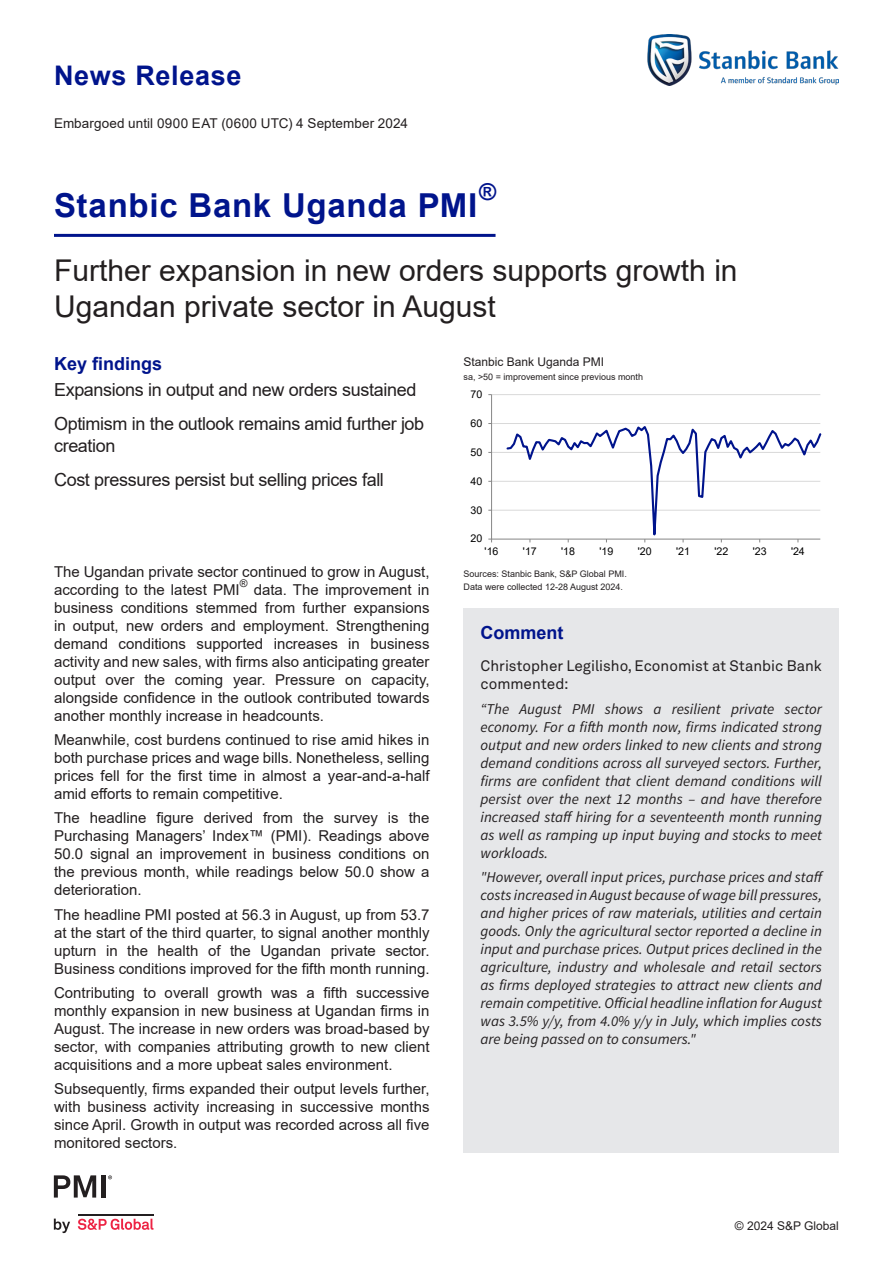
<style>
.page{position:relative;width:893px;height:1263px;background:#fff}
.page>*{position:absolute;margin:0;border:0;box-sizing:border-box;transform-origin:0 0}
.t1{font:700 33px "Arial";letter-spacing:.02em;color:#00148c}
.Headline_rev{font:30px/36px "Arial";color:#231f20}
.Section_header{font:700 27px "Arial";letter-spacing:.025em;color:#00148c}
.t2{font:700 23.25px "Arial";color:#00148c}
.Key_findings{font:18px/21.6px "Arial";letter-spacing:-.02em;color:#231f20}
.Subheader{font:700 18px "Arial";color:#00148c}
.Body_copy_2{font:15px/18px "Arial";color:#231f20;text-align:justify}
.Comment{font:italic 15px/18px "Source Sans Variable";color:#231f20;text-align:justify}
.Comment-2{font:15px/18px "Akkurat LL";color:#231f20}
.t3{font:13.5px "Arial";letter-spacing:.01em;color:#231f20}
.Chart_title{font:12px "Arial";color:#231f20}
.t4{font:10.65px "Arial";color:#000}
.Body_copy_2-2{font:10.5px "Arial";color:#231f20}
.Axis_title{font:9px "Arial";color:#231f20}
.Source{font:9px "Arial";color:#231f20}
.Boiler{font:9px "Arial";color:#231f20}
</style>
<div class="page">
<hr style="left:492px;top:510px;width:328px;height:1px;background:#d9d9d9">
<hr style="left:492px;top:481px;width:328px;height:1px;background:#d9d9d9">
<hr style="left:492px;top:452px;width:328px;height:1px;background:#d9d9d9">
<hr style="left:492px;top:423px;width:328px;height:1px;background:#d9d9d9">
<hr style="left:492px;top:394px;width:328px;height:1px;background:#d9d9d9">
<hr style="left:491px;top:395px;width:1px;height:144px;background:#868686">
<hr style="left:492px;top:539px;width:328px;height:1px;background:#868686">
<svg style="left:505px;top:423px;width:316px;height:119px"></svg>
<hr style="left:54px;top:234px;width:441px;height:3px;background:#00148c">
<div style="left:464px;top:609px;width:375px;height:51px;background:#e6e7e9"></div>
<div style="left:463px;top:660px;width:376px;height:492px;background:#e6e7e9"></div>
<img style="left:648px;top:34px;width:191px;height:51px">
<svg style="left:54px;top:1218px;width:16px;height:15px"></svg>
<svg style="left:78px;top:1218px;width:75px;height:12px"></svg>
<hr style="left:78px;top:1213px;width:75px;height:2px;background:#231f20">
<svg style="left:54px;top:1175px;width:42px;height:22px"></svg>
<div style="left:101px;top:1175px;width:5px;height:22px;background:#231f20"></div>
<svg style="left:108px;top:1175px;width:4px;height:4px"></svg>
<p class="Section_header" style="left:54px;top:57px;width:189px">News Release</p>
<p class="t3" style="left:54px;top:114px;width:356px">Embargoed until 0900 EAT (0600 UTC) 4 September 2024</p>
<p class="t2" style="left:479px;top:176px;width:19px">®</p>
<p class="t1" style="left:54px;top:182px;width:425px">Stanbic Bank Uganda PMI</p>
<p class="Headline_rev" style="left:54px;top:252px;width:685px">Further expansion in new orders supports growth in<br>Ugandan private sector in August</p>
<p class="Subheader" style="left:54px;top:351px;width:110px">Key findings</p>
<p class="Chart_title" style="left:463px;top:353px;width:142px">Stanbic Bank Uganda PMI</p>
<p class="Axis_title" style="left:463px;top:370px;width:181px">sa, &gt;50 = improvement since previous month</p>
<p class="Key_findings" style="left:54px;top:379px;width:364px">Expansions in output and new orders sustained</p>
<p class="Key_findings" style="left:54px;top:413px;width:372px">Optimism in the outlook remains amid further job creation</p>
<p class="Key_findings" style="left:54px;top:469px;width:331px">Cost pressures persist but selling prices fall</p>
<p class="t4" style="left:470px;top:387px;width:13px">70</p>
<p class="t4" style="left:470px;top:416px;width:13px">60</p>
<p class="t4" style="left:470px;top:445px;width:13px">50</p>
<p class="t4" style="left:470px;top:474px;width:13px">40</p>
<p class="t4" style="left:470px;top:502px;width:13px">30</p>
<p class="t4" style="left:470px;top:531px;width:13px">20</p>
<p class="t4" style="left:485px;top:544px;width:15px">'16</p>
<p class="t4" style="left:523px;top:544px;width:15px">'17</p>
<p class="t4" style="left:561px;top:544px;width:15px">'18</p>
<p class="t4" style="left:599px;top:544px;width:15px">'19</p>
<p class="t4" style="left:638px;top:544px;width:15px">'20</p>
<p class="t4" style="left:676px;top:544px;width:15px">'21</p>
<p class="t4" style="left:714px;top:544px;width:15px">'22</p>
<p class="t4" style="left:753px;top:544px;width:15px">'23</p>
<p class="t4" style="left:791px;top:544px;width:15px">'24</p>
<p class="Body_copy_2" style="left:54px;top:562px;width:377px">The Ugandan private sector continued to grow in August,</p>
<p class="Source" style="left:463px;top:568px;width:165px">Sources: Stanbic Bank, S&amp;P Global PMI.</p>
<p class="Body_copy_2" style="left:54px;top:580px;width:187px">according to the latest PMI</p>
<p class="Body_copy_2-2" style="left:240px;top:576px;width:9px">®</p>
<p class="Body_copy_2" style="left:54px;top:580px;width:377px;text-indent:200px">data. The improvement in business conditions stemmed from further expansions in output, new orders and employment. Strengthening demand conditions supported increases in business activity and new sales, with firms also anticipating greater output over the coming year. Pressure on capacity, alongside confidence in the outlook contributed towards another monthly increase in headcounts.</p>
<p class="Body_copy_2" style="left:54px;top:730px;width:377px">Meanwhile, cost burdens continued to rise amid hikes in both purchase prices and wage bills. Nonetheless, selling prices fell for the first time in almost a year-and-a-half amid efforts to remain competitive.</p>
<p class="Body_copy_2" style="left:54px;top:809px;width:377px">The headline figure derived from the survey is the Purchasing Managers’ Index™ (PMI). Readings above 50.0 signal an improvement in business conditions on the previous month, while readings below 50.0 show a deterioration.</p>
<p class="Body_copy_2" style="left:54px;top:905px;width:377px">The headline PMI posted at 56.3 in August, up from 53.7 at the start of the third quarter, to signal another monthly upturn in the health of the Ugandan private sector.<br>Business conditions improved for the fifth month running.</p>
<p class="Body_copy_2" style="left:54px;top:984px;width:377px">Contributing to overall growth was a fifth successive monthly expansion in new business at Ugandan firms in August. The increase in new orders was broad-based by sector, with companies attributing growth to new client acquisitions and a more upbeat sales environment.</p>
<p class="Body_copy_2" style="left:54px;top:1080px;width:377px">Subsequently, firms expanded their output levels further, with business activity increasing in successive months since April. Growth in output was recorded across all five monitored sectors.</p>
<p class="Boiler" style="left:463px;top:580px;width:161px">Data were collected 12-28 August 2024.</p>
<p class="Subheader" style="left:481px;top:620px;width:84px">Comment</p>
<p class="Comment-2" style="left:480px;top:656px;width:343px">Christopher Legilisho, Economist at Stanbic Bank commented:</p>
<p class="Comment" style="left:480px;top:700px;width:343px">“The August PMI shows a resilient private sector economy. For a fifth month now, firms indicated strong output and new orders linked to new clients and strong demand conditions across all surveyed sectors. Further, firms are confident that client demand conditions will persist over the next 12 months – and have therefore increased staff hiring for a seventeenth month running as well as ramping up input buying and stocks to meet workloads.</p>
<p class="Comment" style="left:480px;top:868px;width:345px">"However, overall input prices, purchase prices and staff costs increased in August because of wage bill pressures, and higher prices of raw materials, utilities and certain goods. Only the agricultural sector reported a decline in input and purchase prices. Output prices declined in the agriculture, industry and wholesale and retail sectors as firms deployed strategies to attract new clients and remain competitive. Official headline inflation for August was 3.5% y/y, from 4.0% y/y in July, which implies costs are being passed on to consumers."</p>
<p class="Chart_title" style="left:735px;top:1217px;width:106px">© 2024 S&amp;P Global</p>
</div>
